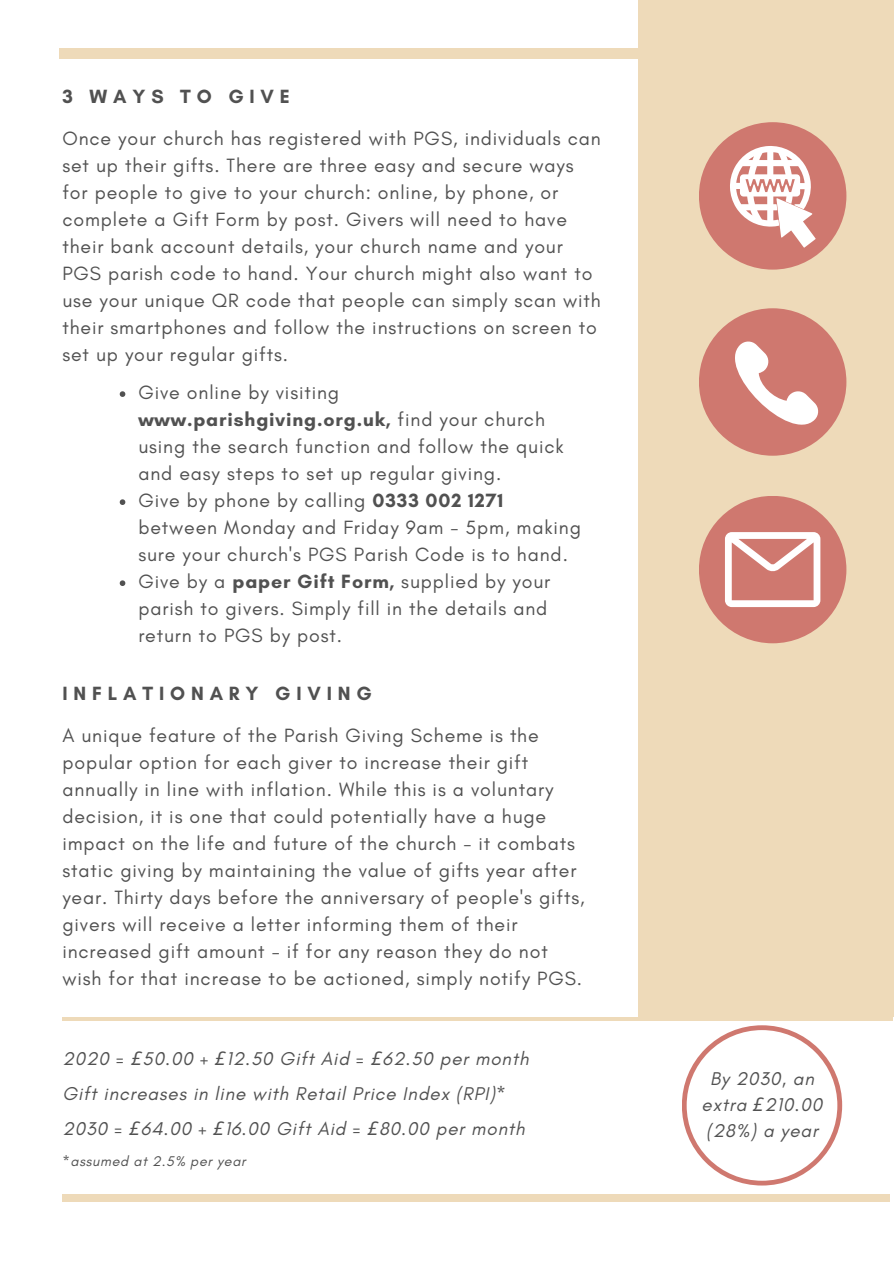
<style>
.page{position:relative;width:894px;height:1264px;background:#fff}
.page>*{position:absolute;margin:0;border:0;box-sizing:border-box;transform-origin:0 0}
.t1{font:19.5px/27px "Glacial Indifference";letter-spacing:.045em;color:#515151}
.t2{font:700 19.5px "Glacial Indifference";letter-spacing:.3em;color:#515151}
.t3{font:italic 18.75px/26.1px "Glacial Indifference";letter-spacing:.045em;color:#515151;text-align:center}
.t4{font:italic 14.25px "Glacial Indifference";letter-spacing:.045em;color:#515151}
.s1{font-weight:700}
.s2{font-family:"Noto Sans"}
</style>
<div class="page">
<div style="left:638px;top:0;width:255px;height:1016px;background:#eedab9"></div>
<div style="left:59px;top:48px;width:595px;height:11px;background:#eedab9"></div>
<div style="left:62px;top:1193px;width:827px;height:8px;background:#eedab9"></div>
<div style="left:698px;top:496px;width:148px;height:147px;background:#cf786f;border-radius:50%"></div>
<svg style="left:725px;top:532px;width:95px;height:75px"></svg>
<div style="left:698px;top:122px;width:148px;height:147px;background:#cf786f;border-radius:50%"></div>
<svg style="left:730px;top:146px;width:85px;height:101px"></svg>
<div style="left:698px;top:308px;width:148px;height:147px;background:#cf786f;border-radius:50%"></div>
<svg style="left:714px;top:341px;width:105px;height:103px"></svg>
<svg style="left:62px;top:1016px;width:831px;height:4px;fill:#eedab9"></svg>
<svg style="left:120px;top:391px;width:5px;height:6px"></svg>
<svg style="left:120px;top:499px;width:5px;height:6px"></svg>
<svg style="left:120px;top:580px;width:5px;height:6px"></svg>
<svg style="left:682px;top:1025px;width:159px;height:160px"></svg>
<h1 class="t2" style="left:62px;top:84px;width:229px">3 WAYS TO GIVE</h1>
<h2 class="t1" style="left:62px;top:125px;width:540px">Once your church has registered with PGS, individuals can set up their gifts. There are three easy and secure ways for people to give to your church: online, by phone, or complete a Gift Form by post. Givers will need to have their bank account details, your church name and your PGS parish code to hand. Your church might also want to use your unique QR code that people can simply scan with their smartphones and follow the instructions on screen to set up your regular gifts.</h2>
<p class="t1" style="left:138px;top:379px;width:427px">Give online by visiting <span class="s1">www.parishgiving.org.uk,</span> find your church using the search function and follow the quick and easy steps to set up regular giving.</p>
<p class="t1" style="left:138px;top:487px;width:444px">Give by phone by calling <span class="s1">0333 002 1271 </span>between Monday and Friday 9am - 5pm, making sure your church's PGS Parish Code is to hand.</p>
<p class="t1" style="left:138px;top:568px;width:413px">Give by a <span class="s1">paper Gift Form,</span> supplied by your parish to givers. Simply fill in the details and return to PGS by post.</p>
<p class="t2" style="left:62px;top:681px;width:311px">INFLATIONARY GIVING</p>
<p class="t1" style="left:62px;top:722px;width:523px">A unique feature of the Parish Giving Scheme is the popular option for each giver to increase their gift annually in line with inflation. While this is a voluntary decision, it is one that could potentially have a huge impact on the life and future of the church - it combats static giving by maintaining the value of gifts year after year. Thirty days before the anniversary of people's gifts, givers will receive a letter informing them of their increased gift amount - if for any reason they do not wish for that increase to be actioned, simply notify PGS.</p>
<p class="t3" style="left:62px;top:1045px;width:467px">2020 = <span class="s2">£</span>50.00 + <span class="s2">£</span>12.50 Gift Aid = <span class="s2">£</span>62.50 per month</p>
<h1 class="t3" style="left:62px;top:1080px;width:445px">Gift increases in line with Retail Price Index (RPI)*</h1>
<h2 class="t3" style="left:62px;top:1115px;width:463px">2030 = <span class="s2">£</span>64.00 + <span class="s2">£</span>16.00 Gift Aid = <span class="s2">£</span>80.00 per month</h2>
<h2 class="t4" style="left:62px;top:1152px;width:185px">*assumed at 2.5% per year</h2>
<h2 class="t3" style="left:701px;top:1065px;width:122px">By 2030, an extra <span class="s2">£</span>210.00 (28%) a year</h2>
</div>
